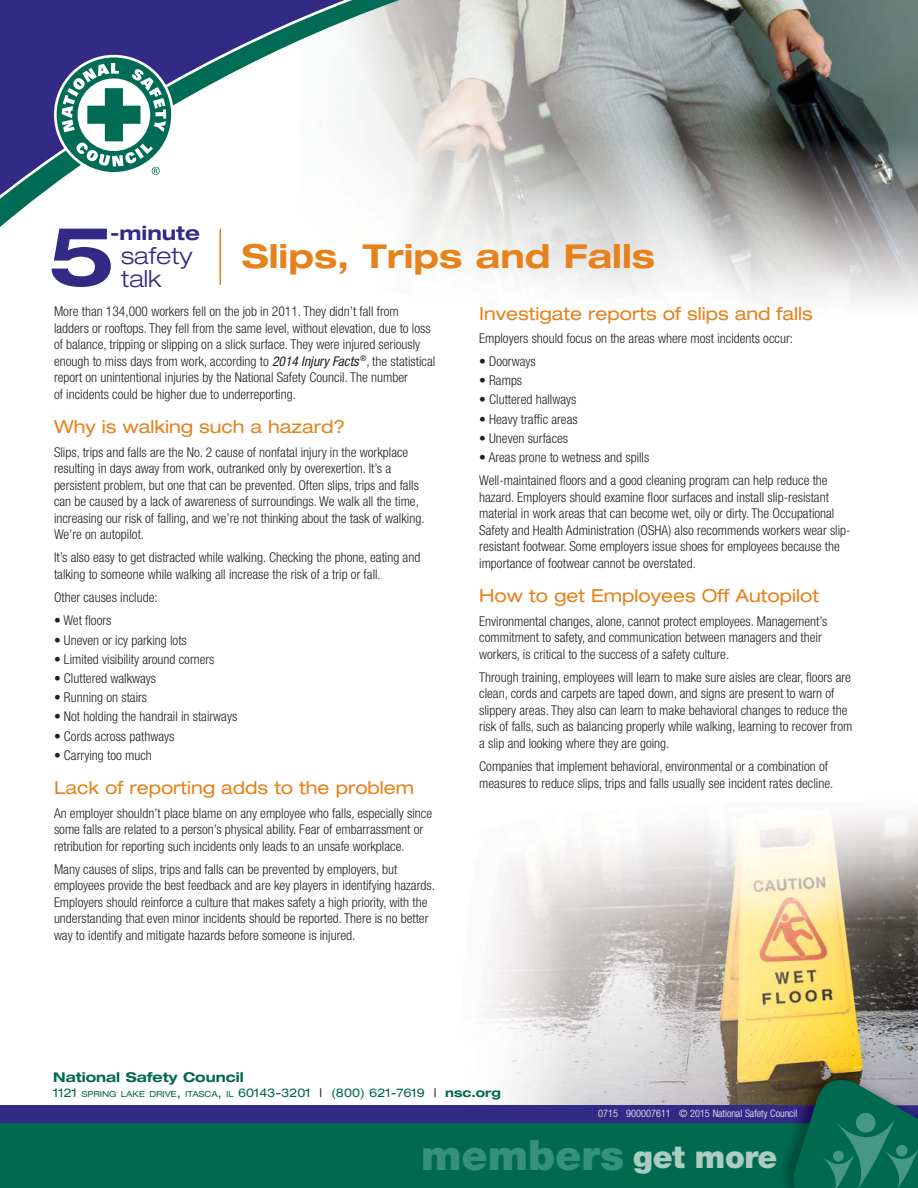
<style>
.page{position:relative;width:918px;height:1188px;background:#fff}
.page>*{position:absolute;margin:0;border:0;box-sizing:border-box;transform-origin:0 0}
.t1{font:700 expanded 82.05px "Helvetica Neue LT Std";color:#332a86}
.t2{font:900 41.85px "Helvetica Neue LT Std";color:#36907e}
.t3{font:700 expanded 33px "Helvetica Neue LT Std";color:#e5821c}
.t4{font:300 expanded 23.55px/22.5px "Helvetica Neue LT Std";color:#332a86}
.t5{font:700 expanded 19.5px "Helvetica Neue LT Std";color:#332a86}
.t6{font:expanded 18px "Helvetica Neue LT Std";color:#e5821c}
.t7{font:300 condensed 13.5px/16.5px "Helvetica Neue LT Std";color:#231f20}
.t8{font:700 expanded 13.5px "Helvetica Neue LT Std";color:#006a51}
.t9{font:expanded 12px "Helvetica Neue LT Std";color:#006a51}
.t10{font:300 condensed 10.35px "Helvetica Neue LT Std";color:#fff}
.s1{font-weight:400;font-style:italic}
.s2{font-size:8.4px}
.s3{color:#231f20}
.s4{font-weight:700}
.s5{font-size:31.5px;color:#aaccc3}
</style>
<div class="page">
<img style="left:440px;top:0;width:478px;height:304px">
<svg style="left:0;top:0;width:440px;height:247px"></svg>
<svg style="left:54px;top:55px;width:120px;height:120px"></svg>
<div style="left:57px;top:57px;width:114px;height:115px;background:#006c55;border-radius:50%"></div>
<svg style="left:62px;top:63px;width:104px;height:112px"></svg>
<img style="left:484px;top:812px;width:381px;height:293px">
<img style="left:865px;top:812px;width:53px;height:256px">
<hr style="left:220px;top:229px;width:1px;height:56px;background:#e5821c">
<div style="left:0;top:1105px;width:918px;height:19px;background:#332a86"></div>
<div style="left:0;top:1123px;width:918px;height:65px;background:#006a51"></div>
<img style="left:778px;top:1068px;width:140px;height:118px">
<img style="left:778px;top:1110px;width:8px;height:9px">
<svg style="left:786px;top:1069px;width:132px;height:119px"></svg>
<div style="left:896px;top:1145px;width:12px;height:11px;background:#479786;border-radius:50%"></div>
<h3 class="t5" style="left:110px;top:226px;width:91px">-minute</h3>
<h1 class="t1" style="left:48px;top:227px;width:68px">5</h1>
<h3 class="t4" style="left:121px;top:245px;width:73px">safety talk</h3>
<h3 class="t3" style="left:242px;top:244px;width:415px">Slips, Trips and Falls</h3>
<p class="t7" style="left:54px;top:304px;width:383px">More than 134,000 workers fell on the job in 2011. They didn’t fall from ladders or rooftops. They fell from the same level, without elevation, due to loss of balance, tripping or slipping on a slick surface. They were injured seriously enough to miss days from work, according to <span class="s1">2014 Injury Facts</span> <sup>®</sup>, the statistical report on unintentional injuries by the National Safety Council. The number<br>of incidents could be higher due to underreporting.</p>
<h3 class="t6" style="left:54px;top:420px;width:293px">Why is walking such a hazard?</h3>
<p class="t7" style="left:54px;top:445px;width:372px">Slips, trips and falls are the No. 2 cause of nonfatal injury in the workplace resulting in days away from work, outranked only by overexertion. It’s a persistent problem, but one that can be prevented. Often slips, trips and falls can be caused by a lack of awareness of surroundings. We walk all the time, increasing our risk of falling, and we’re not thinking about the task of walking.<br>We’re on autopilot.</p>
<p class="t7" style="left:54px;top:550px;width:368px">It’s also easy to get distracted while walking. Checking the phone, eating and talking to someone while walking all increase the risk of a trip or fall.</p>
<p class="t7" style="left:54px;top:590px;width:105px">Other causes include:</p>
<p class="t7" style="left:54px;top:613px;width:59px">• Wet floors</p>
<p class="t7" style="left:54px;top:633px;width:134px">• Uneven or icy parking lots</p>
<p class="t7" style="left:54px;top:652px;width:162px">• Limited visibility around corners</p>
<p class="t7" style="left:54px;top:671px;width:104px">• Cluttered walkways</p>
<p class="t7" style="left:54px;top:690px;width:95px">• Running on stairs</p>
<p class="t7" style="left:54px;top:709px;width:185px">• Not holding the handrail in stairways</p>
<p class="t7" style="left:54px;top:729px;width:122px">• Cords across pathways</p>
<p class="t7" style="left:54px;top:748px;width:99px">• Carrying too much</p>
<h3 class="t6" style="left:54px;top:781px;width:362px">Lack of reporting adds to the problem</h3>
<p class="t7" style="left:54px;top:806px;width:380px">An employer shouldn’t place blame on any employee who falls, especially since some falls are related to a person’s physical ability. Fear of embarrassment or retribution for reporting such incidents only leads to an unsafe workplace.</p>
<p class="t7" style="left:54px;top:862px;width:382px">Many causes of slips, trips and falls can be prevented by employers, but employees provide the best feedback and are key players in identifying hazards.<br>Employers should reinforce a culture that makes safety a high priority, with the understanding that even minor incidents should be reported. There is no better way to identify and mitigate hazards before someone is injured.</p>
<h3 class="t6" style="left:479px;top:307px;width:335px">Investigate reports of slips and falls</h3>
<p class="t7" style="left:479px;top:331px;width:315px">Employers should focus on the areas where most incidents occur:</p>
<p class="t7" style="left:479px;top:354px;width:58px">• Doorways</p>
<p class="t7" style="left:479px;top:373px;width:44px">• Ramps</p>
<p class="t7" style="left:479px;top:393px;width:99px">• Cluttered hallways</p>
<p class="t7" style="left:479px;top:412px;width:100px">• Heavy traffic areas</p>
<p class="t7" style="left:479px;top:431px;width:90px">• Uneven surfaces</p>
<p class="t7" style="left:479px;top:447px;width:350px;line-height:23.2px">• Areas prone to wetness and spills<br>Well-maintained floors and a good cleaning program can help reduce the</p>
<p class="t7" style="left:479px;top:490px;width:373px">hazard. Employers should examine floor surfaces and install slip-resistant material in work areas that can become wet, oily or dirty. The Occupational Safety and Health Administration (OSHA) also recommends workers wear slip&shy;resistant footwear. Some employers issue shoes for employees because the importance of footwear cannot be overstated.</p>
<h3 class="t6" style="left:479px;top:589px;width:341px">How to get Employees Off Autopilot</h3>
<p class="t7" style="left:479px;top:614px;width:350px">Environmental changes, alone, cannot protect employees. Management’s commitment to safety, and communication between managers and their workers, is critical to the success of a safety culture.</p>
<p class="t7" style="left:479px;top:670px;width:375px">Through training, employees will learn to make sure aisles are clear, floors are clean, cords and carpets are taped down, and signs are present to warn of slippery areas. They also can learn to make behavioral changes to reduce the risk of falls, such as balancing properly while walking, learning to recover from a slip and looking where they are going.</p>
<p class="t7" style="left:479px;top:759px;width:356px">Companies that implement behavioral, environmental or a combination of measures to reduce slips, trips and falls usually see incident rates decline.</p>
<p class="t8" style="left:53px;top:1073px;width:192px">National Safety Council</p>
<p class="t9" style="left:53px;top:1086px;width:449px">1121 <span class="s2">SPRING LAKE DRIVE</span>, <span class="s2">ITASCA</span>, <span class="s2">IL</span> 60143-3201 <span class="s3">|</span> (800) 621-7619 <span class="s3">|</span> <span class="s4">nsc.org</span></p>
<p class="t10" style="left:598px;top:1110px;width:200px">0715 900007611 © 2015 National Safety Council</p>
<h2 class="t2" style="left:421px;top:1131px;width:358px">members <span class="s5">get more</span></h2>
</div>
